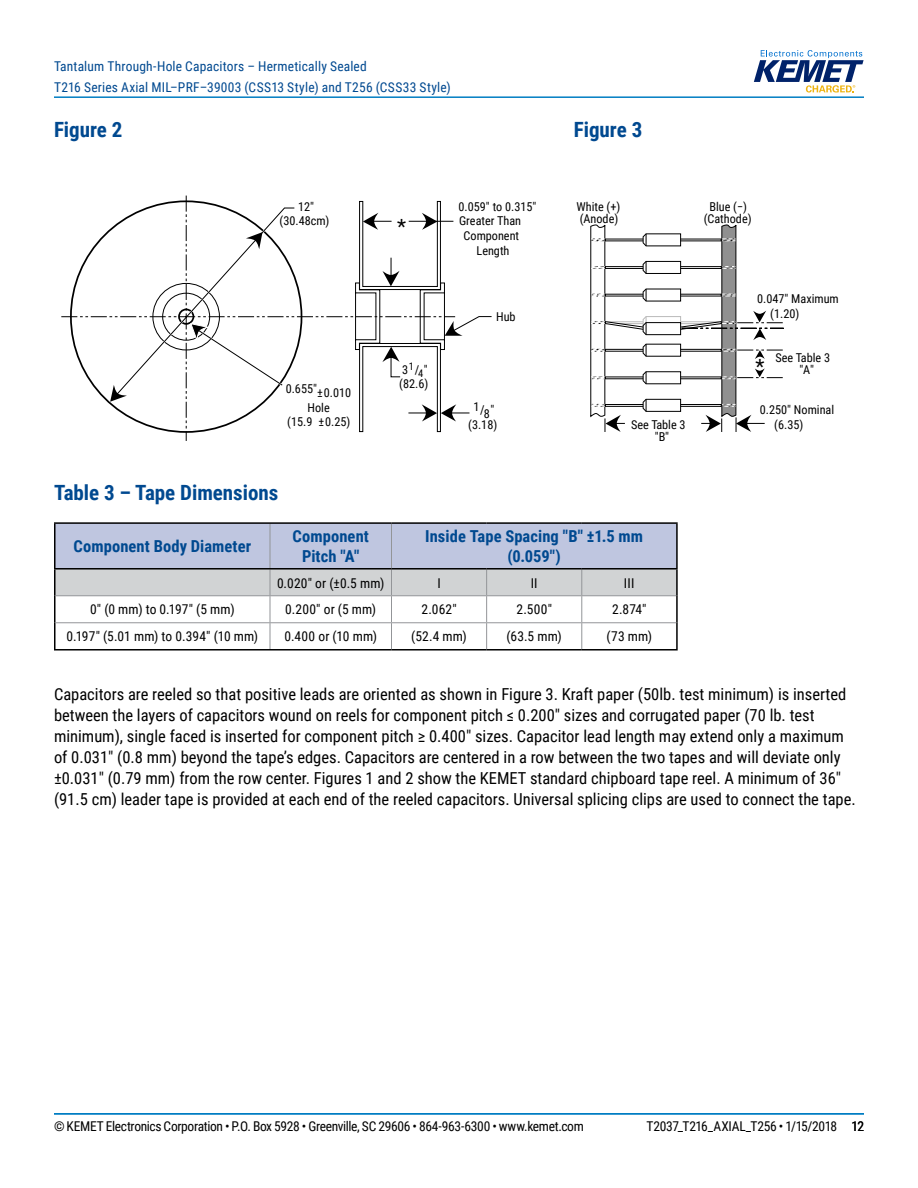
<style>
.page{position:relative;width:918px;height:1188px;background:#fff}
.page>*{position:absolute;margin:0;border:0;box-sizing:border-box;transform-origin:0 0}
.t1{font:700 21px "Roboto Condensed";color:#004990}
.t2{font:21px "Roboto Condensed";color:#000}
.t3{font:16.5px/21px "Roboto Condensed";color:#000}
.t4{font:700 16.5px/19.8px "Roboto Condensed";letter-spacing:.005em;color:#004990;text-align:center}
.t5{font:13.5px "Roboto Condensed";letter-spacing:-.02em;color:#000}
.t6{font:13.5px/21px "Roboto Condensed";letter-spacing:.015em;color:#004990}
.t7{font:13.5px "Roboto Condensed";letter-spacing:.005em;color:#000}
.t8{font:12.15px/14.7px "Roboto Condensed";color:#000}
</style>
<div class="page">
<hr style="left:54px;top:1113px;width:810px;height:2px;background:#007dc3">
<hr style="left:54px;top:96px;width:810px;height:2px;background:#007dc3">
<svg style="left:754px;top:50px;width:110px;height:43px"></svg>
<svg style="left:61px;top:195px;width:723px;height:246px"></svg>
<hr style="left:54px;top:570px;width:2px;height:26px;background:#000">
<hr style="left:676px;top:570px;width:2px;height:26px;background:#000">
<hr style="left:54px;top:596px;width:2px;height:27px;background:#000">
<hr style="left:676px;top:596px;width:2px;height:27px;background:#000">
<hr style="left:676px;top:623px;width:2px;height:26px;background:#000">
<svg style="left:55px;top:524px;width:622px;height:125px"></svg>
<hr style="left:54px;top:522px;width:216px;height:2px;background:#000">
<hr style="left:54px;top:524px;width:2px;height:44px;background:#000">
<hr style="left:270px;top:522px;width:122px;height:2px;background:#000">
<hr style="left:392px;top:522px;width:95px;height:2px;background:#000">
<hr style="left:487px;top:522px;width:95px;height:2px;background:#000">
<hr style="left:582px;top:522px;width:96px;height:2px;background:#000">
<hr style="left:676px;top:524px;width:2px;height:44px;background:#000">
<hr style="left:54px;top:568px;width:216px;height:2px;background:#000">
<hr style="left:270px;top:568px;width:122px;height:2px;background:#000">
<hr style="left:392px;top:568px;width:95px;height:2px;background:#000">
<hr style="left:487px;top:568px;width:95px;height:2px;background:#000">
<hr style="left:582px;top:568px;width:96px;height:2px;background:#000">
<hr style="left:54px;top:623px;width:2px;height:26px;background:#000">
<hr style="left:54px;top:649px;width:216px;height:2px;background:#000">
<hr style="left:270px;top:649px;width:122px;height:2px;background:#000">
<hr style="left:392px;top:649px;width:95px;height:2px;background:#000">
<hr style="left:487px;top:649px;width:95px;height:2px;background:#000">
<hr style="left:582px;top:649px;width:96px;height:2px;background:#000">
<hr style="left:56px;top:622px;width:214px;height:1px;background:#939598">
<hr style="left:270px;top:622px;width:122px;height:1px;background:#939598">
<hr style="left:392px;top:622px;width:95px;height:1px;background:#939598">
<hr style="left:487px;top:622px;width:95px;height:1px;background:#939598">
<hr style="left:582px;top:622px;width:94px;height:1px;background:#939598">
<p class="t6" style="left:54px;top:55px;width:398px">Tantalum Through-Hole Capacitors – Hermetically Sealed<br>T216 Series Axial MIL–PRF–39003 (CSS13 Style) and T256 (CSS33 Style)</p>
<p class="t1" style="left:54px;top:115px;width:70px">Figure 2</p>
<p class="t1" style="left:574px;top:115px;width:70px">Figure 3</p>
<p class="t8" style="left:280px;top:199px;width:51px;text-align:center">12" (30.48cm)</p>
<p class="t8" style="left:459px;top:199px;width:79px">0.059" to 0.315"</p>
<p class="t8" style="left:459px;top:213px;width:64px">Greater Than</p>
<p class="t8" style="left:464px;top:228px;width:57px">Component</p>
<p class="t8" style="left:477px;top:243px;width:34px">Length</p>
<p class="t2" style="left:397px;top:212px;width:11px">*</p>
<p class="t8" style="left:286px;top:382px;width:67px;line-height:16.4px;text-align:center">0.655"±0.010<br>Hole</p>
<p class="t8" style="left:287px;top:414px;width:65px">(15.9 ±0.25)</p>
<p class="t8" style="left:399px;top:362px;width:31px">3<sup>1</sup>/<sub>4</sub>" (82.6)</p>
<p class="t8" style="left:496px;top:309px;width:21px">Hub</p>
<p class="t8" style="left:468px;top:402px;width:31px;text-align:center">1/8" (3.18)</p>
<p class="t8" style="left:576px;top:200px;width:45px;line-height:12.1px">White (+) (Anode)</p>
<p class="t8" style="left:704px;top:200px;width:49px;line-height:12.1px;text-align:center">Blue (−) (Cathode)</p>
<p class="t8" style="left:655px;top:418px;width:32px;line-height:12.3px;text-indent:-24px">See Table 3 "B"</p>
<p class="t8" style="left:770px;top:291px;width:70px;text-indent:-13px">0.047" Maximum (1.20)</p>
<p class="t8" style="left:799px;top:351px;width:32px;line-height:12.1px;text-indent:-24px">See Table 3 "A"</p>
<p class="t2" style="left:755px;top:352px;width:11px">*</p>
<p class="t8" style="left:774px;top:402px;width:61px;text-indent:-14px">0.250" Nominal (6.35)</p>
<p class="t1" style="left:54px;top:478px;width:226px">Table 3 – Tape Dimensions</p>
<p class="t4" style="left:73px;top:536px;width:179px">Component Body Diameter</p>
<p class="t4" style="left:293px;top:526px;width:78px">Component<br>Pitch "A"</p>
<p class="t4" style="left:425px;top:526px;width:219px">Inside Tape Spacing "B" ±1.5 mm (0.059")</p>
<p class="t5" style="left:277px;top:573px;width:109px">0.020" or (±0.5 mm)</p>
<p class="t5" style="left:437px;top:573px;width:5px">I</p>
<p class="t5" style="left:531px;top:573px;width:8px">II</p>
<p class="t5" style="left:624px;top:573px;width:12px">III</p>
<p class="t5" style="left:90px;top:600px;width:146px">0" (0 mm) to 0.197" (5 mm)</p>
<p class="t5" style="left:285px;top:600px;width:92px">0.200" or (5 mm)</p>
<p class="t5" style="left:421px;top:600px;width:37px">2.062"</p>
<p class="t5" style="left:516px;top:600px;width:37px">2.500"</p>
<p class="t5" style="left:612px;top:600px;width:36px">2.874"</p>
<p class="t7" style="left:66px;top:627px;width:193px">0.197" (5.01 mm) to 0.394" (10 mm)</p>
<p class="t5" style="left:284px;top:627px;width:94px">0.400 or (10 mm)</p>
<p class="t5" style="left:411px;top:627px;width:57px">(52.4 mm)</p>
<p class="t5" style="left:507px;top:627px;width:57px">(63.5 mm)</p>
<p class="t5" style="left:607px;top:627px;width:47px">(73 mm)</p>
<p class="t3" style="left:54px;top:683px;width:803px">Capacitors are reeled so that positive leads are oriented as shown in Figure 3. Kraft paper (50lb. test minimum) is inserted between the layers of capacitors wound on reels for component pitch ≤ 0.200" sizes and corrugated paper (70 lb. test minimum), single faced is inserted for component pitch ≥ 0.400" sizes. Capacitor lead length may extend only a maximum of 0.031" (0.8 mm) beyond the tape’s edges. Capacitors are centered in a row between the two tapes and will deviate only ±0.031" (0.79 mm) from the row center. Figures 1 and 2 show the KEMET standard chipboard tape reel. A minimum of 36" (91.5 cm) leader tape is provided at each end of the reeled capacitors. Universal splicing clips are used to connect the tape.</p>
<p class="t5" style="left:54px;top:1116px;width:531px">© KEMET Electronics Corporation • P.O. Box 5928 • Greenville, SC 29606 • 864-963-6300 • www.kemet.com</p>
<p class="t5" style="left:647px;top:1116px;width:219px">T2037_T216_AXIAL_T256 • 1/15/2018 12</p>
</div>
